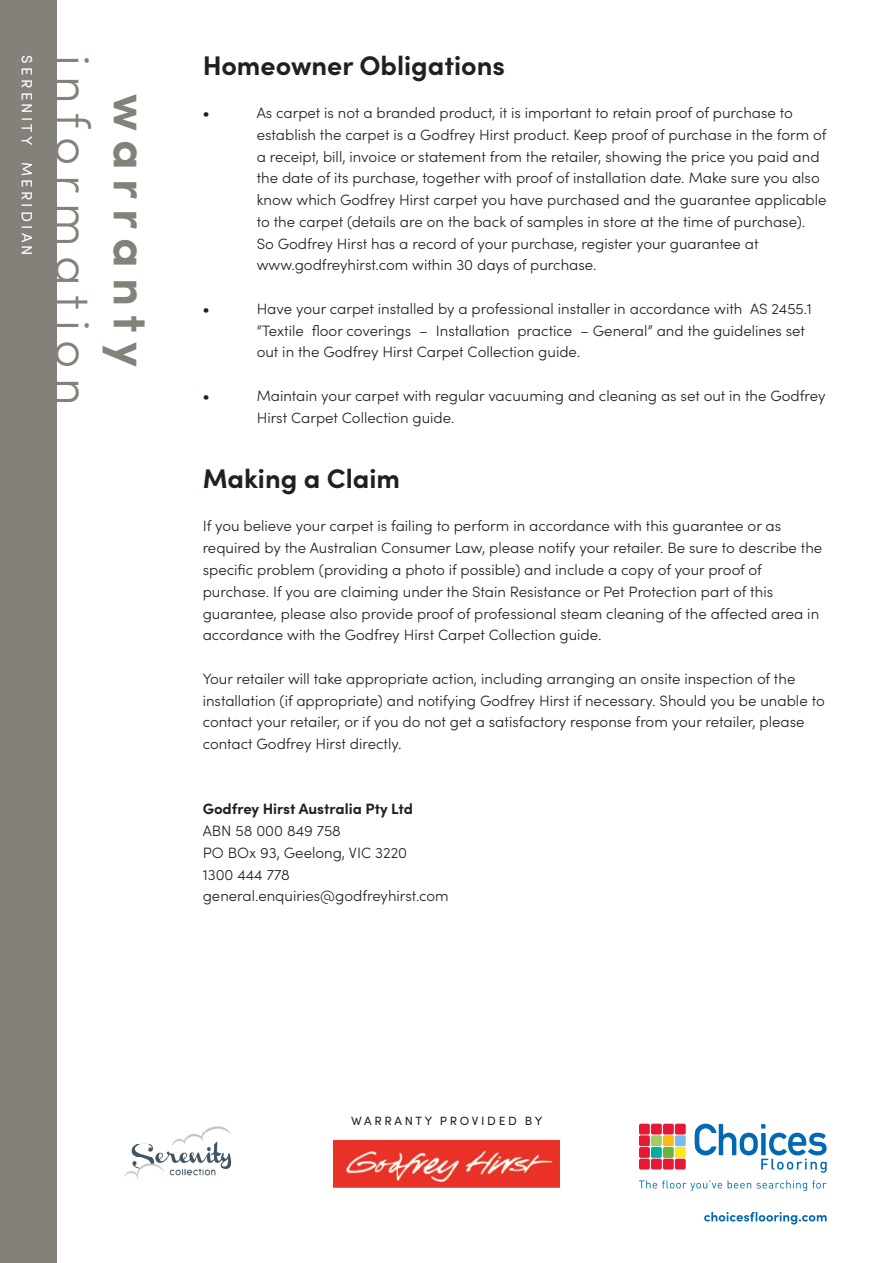
<style>
.page{position:relative;width:893px;height:1263px;background:#fff}
.page>*{position:absolute;margin:0;border:0;box-sizing:border-box;transform-origin:0 0}
.t1{font:300 48.45px/58.2px "Sofia Pro";letter-spacing:.2em;color:#84817a;text-align:center}
.t2{font:700 27px "Sofia Pro";color:#231f20}
.t3{font:300 15px "Sofia Pro";color:#231f20}
.t4{font:700 15px "Sofia Pro";color:#231f20}
.t5{font:15px "Sofia Pro";letter-spacing:.22em;color:#fff}
.t6{font:12px "Sofia Pro";letter-spacing:.22em;color:#231f20}
.s1{font-weight:700}
</style>
<div class="page">
<div style="left:0;top:0;width:57px;height:1263px;background:#84817a"></div>
<img style="left:125px;top:1126px;width:107px;height:53px">
<svg style="left:639px;top:1124px;width:47px;height:45px;background:#ce7061"></svg>
<svg style="left:695px;top:1124px;width:132px;height:49px"></svg>
<svg style="left:639px;top:1180px;width:83px;height:11px"></svg>
<svg style="left:728px;top:1180px;width:99px;height:11px"></svg>
<svg style="left:704px;top:1212px;width:123px;height:12px"></svg>
<img style="left:333px;top:1140px;width:226px;height:47px">
<p class="t5" style="left:38px;top:55px;width:202px;rotate:90deg">SERENITY MERIDIAN</p>
<p class="t1" style="left:163px;top:55px;width:352px;rotate:90deg"><span class="s1">warranty </span>information</p>
<p class="t2" style="left:203px;top:44px;width:304px">Homeowner Obligations</p>
<p class="t4" style="left:203px;top:101px;width:8px">•</p>
<p class="t3" style="left:257px;top:102px;width:538px">As carpet is not a branded product, it is important to retain proof of purchase to</p>
<p class="t3" style="left:257px;top:124px;width:571px">establish the carpet is a Godfrey Hirst product. Keep proof of purchase in the form of</p>
<p class="t3" style="left:257px;top:145px;width:564px">a receipt, bill, invoice or statement from the retailer, showing the price you paid and</p>
<p class="t3" style="left:257px;top:167px;width:565px">the date of its purchase, together with proof of installation date. Make sure you also</p>
<p class="t3" style="left:257px;top:189px;width:571px">know which Godfrey Hirst carpet you have purchased and the guarantee applicable</p>
<p class="t3" style="left:257px;top:211px;width:550px">to the carpet (details are on the back of samples in store at the time of purchase).</p>
<p class="t3" style="left:257px;top:232px;width:503px">So Godfrey Hirst has a record of your purchase, register your guarantee at</p>
<p class="t3" style="left:257px;top:254px;width:341px">www.godfreyhirst.com within 30 days of purchase.</p>
<p class="t4" style="left:203px;top:297px;width:8px">•</p>
<p class="t3" style="left:257px;top:298px;width:556px">Have your carpet installed by a professional installer in accordance with AS 2455.1</p>
<p class="t3" style="left:257px;top:320px;width:550px">“Textile floor coverings – Installation practice – General” and the guidelines set</p>
<p class="t3" style="left:257px;top:341px;width:325px">out in the Godfrey Hirst Carpet Collection guide.</p>
<p class="t4" style="left:203px;top:384px;width:8px">•</p>
<p class="t3" style="left:257px;top:385px;width:570px">Maintain your carpet with regular vacuuming and cleaning as set out in the Godfrey</p>
<p class="t3" style="left:257px;top:407px;width:199px">Hirst Carpet Collection guide.</p>
<p class="t2" style="left:203px;top:458px;width:199px">Making a Claim</p>
<p class="t3" style="left:203px;top:515px;width:580px">If you believe your carpet is failing to perform in accordance with this guarantee or as</p>
<p class="t3" style="left:203px;top:537px;width:621px">required by the Australian Consumer Law, please notify your retailer. Be sure to describe the</p>
<p class="t3" style="left:203px;top:559px;width:561px">specific problem (providing a photo if possible) and include a copy of your proof of</p>
<p class="t3" style="left:203px;top:581px;width:572px">purchase. If you are claiming under the Stain Resistance or Pet Protection part of this</p>
<p class="t3" style="left:203px;top:602px;width:618px">guarantee, please also provide proof of professional steam cleaning of the affected area in</p>
<p class="t3" style="left:203px;top:624px;width:400px">accordance with the Godfrey Hirst Carpet Collection guide.</p>
<p class="t3" style="left:203px;top:668px;width:594px">Your retailer will take appropriate action, including arranging an onsite inspection of the</p>
<p class="t3" style="left:203px;top:689px;width:624px">installation (if appropriate) and notifying Godfrey Hirst if necessary. Should you be unable to</p>
<p class="t3" style="left:203px;top:711px;width:603px">contact your retailer, or if you do not get a satisfactory response from your retailer, please</p>
<p class="t3" style="left:203px;top:733px;width:200px">contact Godfrey Hirst directly.</p>
<p class="t4" style="left:203px;top:797px;width:212px">Godfrey Hirst Australia Pty Ltd</p>
<p class="t3" style="left:203px;top:820px;width:140px">ABN 58 000 849 758</p>
<p class="t3" style="left:203px;top:842px;width:206px">PO BOx 93, Geelong, VIC 3220</p>
<p class="t3" style="left:203px;top:863px;width:89px">1300 444 778</p>
<p class="t3" style="left:203px;top:885px;width:248px">general.enquiries@godfreyhirst.com</p>
<p class="t6" style="left:351px;top:1112px;width:193px">WARRANTY PROVIDED BY</p>
</div>
